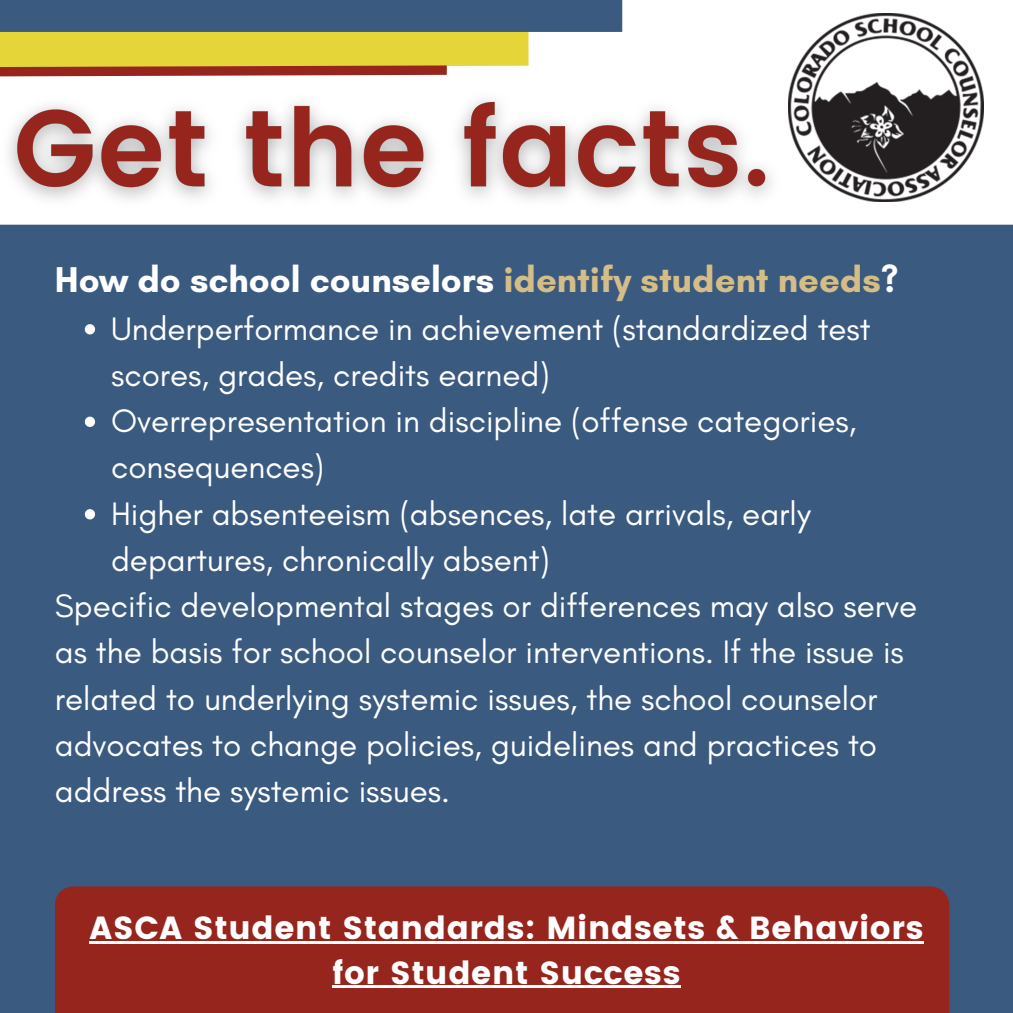
<style>
.page{position:relative;width:1013px;height:1013px;background:#fff}
.page>*{position:absolute;margin:0;border:0;box-sizing:border-box;transform-origin:0 0}
.t1{font:700 36.5px "Glacial Indifference";color:#fff}
.t2{font:33.12px/46.2px "Glacial Indifference";color:#fff}
.t3{font:31.88px/44px "Poppins";letter-spacing:.02em;color:#fff;text-align:center}
.s1{color:#d4bd87}
</style>
<div class="page">
<div style="left:0;top:0;width:1012px;height:1012px;background:#3a5a80"></div>
<svg style="left:85px;top:324px;width:10px;height:10px"></svg>
<svg style="left:85px;top:416px;width:10px;height:11px"></svg>
<svg style="left:85px;top:509px;width:10px;height:10px"></svg>
<div style="left:55px;top:886px;width:894px;height:126px;background:#96251d"></div>
<hr style="left:90px;top:941px;width:834px;height:3px;background:#fff">
<hr style="left:332px;top:985px;width:349px;height:3px;background:#fff">
<div style="left:565px;top:0;width:447px;height:225px;background:#fff"></div>
<img style="left:788px;top:14px;width:195px;height:187px">
<img style="left:0;top:66px;width:792px;height:159px">
<svg style="left:0;top:32px;width:565px;height:54px;background:#ece06d"></svg>
<svg style="left:0;top:61px;width:456px;height:20px;background:#c88f63"></svg>
<div style="left:0;top:0;width:622px;height:32px;background:#3a5a80"></div>
<p class="t1" style="left:55px;top:258px;width:845px">How do school counselors <span class="s1">identify student needs</span>?</p>
<h2 class="t2" style="left:111px;top:305px;width:761px">Underperformance in achievement (standardized test scores, grades, credits earned)</h2>
<p class="t2" style="left:111px;top:397px;width:747px">Overrepresentation in discipline (offense categories, consequences)</p>
<p class="t2" style="left:111px;top:490px;width:701px">Higher absenteeism (absences, late arrivals, early departures, chronically absent)</p>
<p class="t2" style="left:55px;top:582px;width:864px">Specific developmental stages or differences may also serve as the basis for school counselor interventions. If the issue is related to underlying systemic issues, the school counselor advocates to change policies, guidelines and practices to address the systemic issues.</p>
<h3 class="t3" style="left:90px;top:906px;width:835px">ASCA Student Standards: Mindsets &amp; Behaviors for Student Success</h3>
</div>
